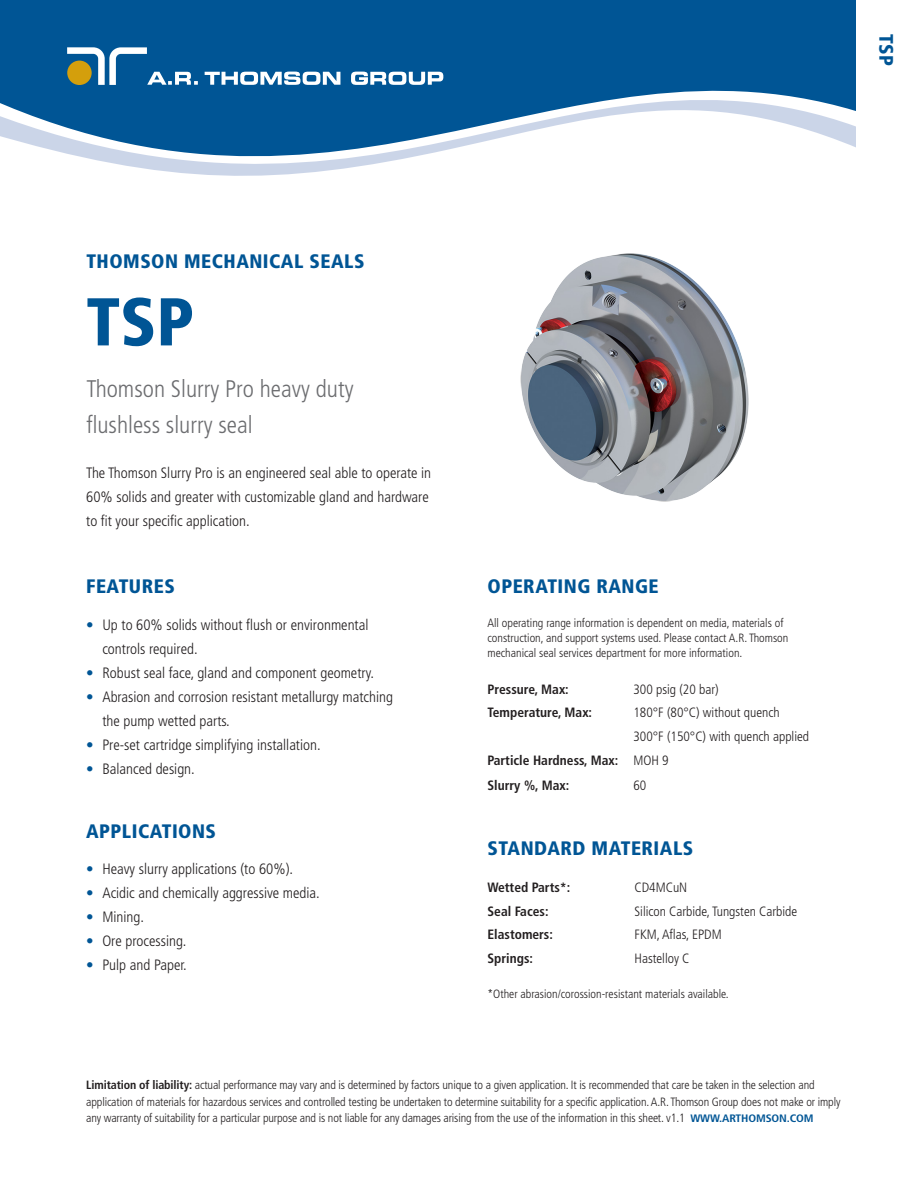
<style>
.page{position:relative;width:918px;height:1188px;background:#fff}
.page>*{position:absolute;margin:0;border:0;box-sizing:border-box;transform-origin:0 0}
.t1{font:900 condensed 67.5px "Frutiger LT Std";color:#005595}
.t2{font:300 condensed 24px/36px "Frutiger LT Std";color:#6c6d70}
.t3{font:900 condensed 19.5px "Frutiger LT Std";letter-spacing:.025em;color:#005595}
.t4{font:300 condensed 15px/24px "Frutiger LT Std";color:#231f20}
.t5{font:300 condensed 13.5px "Frutiger LT Std";color:#231f20}
.t6{font:700 condensed 13.5px "Frutiger LT Std";color:#231f20}
.t7{font:300 condensed 12px/15px "Frutiger LT Std";letter-spacing:-.01em;color:#231f20}
.s1{color:#005595}
.s2{font-weight:300}
.s3{font-weight:700}
.s4{font-weight:700;font-size:10.8px;color:#005595}
</style>
<div class="page">
<div style="left:0;top:0;width:856px;height:98px;background:#005595"></div>
<svg style="left:0;top:98px;width:856px;height:78px"></svg>
<svg style="left:67px;top:47px;width:376px;height:38px"></svg>
<img style="left:520px;top:253px;width:229px;height:249px">
<h3 class="t3" style="left:898px;top:34px;width:34px;rotate:90deg">TSP</h3>
<h3 class="t3" style="left:86px;top:249px;width:280px">THOMSON MECHANICAL SEALS</h3>
<h1 class="t1" style="left:86px;top:281px;width:109px">TSP</h1>
<h2 class="t2" style="left:86px;top:371px;width:269px">Thomson Slurry Pro heavy duty flushless slurry seal</h2>
<p class="t4" style="left:86px;top:461px;width:347px">The Thomson Slurry Pro is an engineered seal able to operate in<br>60% solids and greater with customizable gland and hardware to fit your specific application.</p>
<h3 class="t3" style="left:86px;top:575px;width:90px">FEATURES</h3>
<p class="t4" style="left:102px;top:613px;width:268px;text-indent:-16px"><span class="s1">•</span> Up to 60% solids without flush or environmental controls required.</p>
<p class="t4" style="left:86px;top:661px;width:290px"><span class="s1">•</span> Robust seal face, gland and component geometry.</p>
<p class="t4" style="left:102px;top:685px;width:292px;text-indent:-16px"><span class="s1">•</span> Abrasion and corrosion resistant metallurgy matching the pump wetted parts.</p>
<p class="t4" style="left:86px;top:733px;width:236px"><span class="s1">•</span> Pre-set cartridge simplifying installation.</p>
<p class="t4" style="left:86px;top:757px;width:110px"><span class="s1">•</span> Balanced design.</p>
<h3 class="t3" style="left:86px;top:819px;width:131px">APPLICATIONS</h3>
<p class="t4" style="left:86px;top:857px;width:208px"><span class="s1">•</span> Heavy slurry applications (to 60%).</p>
<p class="t4" style="left:86px;top:881px;width:235px"><span class="s1">•</span> Acidic and chemically aggressive media.</p>
<p class="t4" style="left:86px;top:905px;width:59px"><span class="s1">•</span> Mining.</p>
<p class="t4" style="left:86px;top:929px;width:102px"><span class="s1">•</span> Ore processing.</p>
<p class="t4" style="left:86px;top:953px;width:102px"><span class="s1">•</span> Pulp and Paper.</p>
<h3 class="t3" style="left:488px;top:575px;width:173px">OPERATING RANGE</h3>
<p class="t7" style="left:488px;top:616px;width:302px">All operating range information is dependent on media, materials of construction, and support systems used. Please contact A.R. Thomson mechanical seal services department for more information.</p>
<p class="t6" style="left:488px;top:681px;width:83px">Pressure, Max:</p>
<p class="t5" style="left:633px;top:681px;width:87px">300 psig (20 bar)</p>
<p class="t6" style="left:488px;top:705px;width:106px">Temperature, Max:</p>
<p class="t5" style="left:633px;top:705px;width:148px">180°F (80°C) without quench</p>
<p class="t5" style="left:633px;top:729px;width:177px">300°F (150°C) with quench applied</p>
<p class="t6" style="left:488px;top:752px;width:183px">Particle Hardness, Max: <span class="s2">MOH 9</span></p>
<p class="t6" style="left:488px;top:777px;width:83px">Slurry %, Max:</p>
<p class="t5" style="left:633px;top:777px;width:14px">60</p>
<h3 class="t3" style="left:488px;top:837px;width:207px">STANDARD MATERIALS</h3>
<p class="t6" style="left:488px;top:879px;width:84px">Wetted Parts*:</p>
<p class="t5" style="left:635px;top:880px;width:54px">CD4MCuN</p>
<p class="t6" style="left:488px;top:903px;width:63px">Seal Faces:</p>
<p class="t5" style="left:635px;top:903px;width:164px">Silicon Carbide, Tungsten Carbide</p>
<p class="t6" style="left:488px;top:927px;width:67px">Elastomers:</p>
<p class="t5" style="left:635px;top:927px;width:89px">FKM, Aflas, EPDM</p>
<p class="t6" style="left:488px;top:950px;width:47px">Springs:</p>
<p class="t5" style="left:635px;top:951px;width:57px">Hastelloy C</p>
<p class="t7" style="left:488px;top:986px;width:243px">*Other abrasion/corossion-resistant materials available.</p>
<p class="t7" style="left:86px;top:1077px;width:756px;line-height:16.5px"><span class="s3">Limitation of liability:</span> actual performance may vary and is determined by factors unique to a given application. It is recommended that care be taken in the selection and application of materials for hazardous services and controlled testing be undertaken to determine suitability for a specific application. A.R. Thomson Group does not make or imply any warranty of suitability for a particular purpose and is not liable for any damages arising from the use of the information in this sheet. v1.1 <span class="s4">WWW.ARTHOMSON.COM</span></p>
</div>
